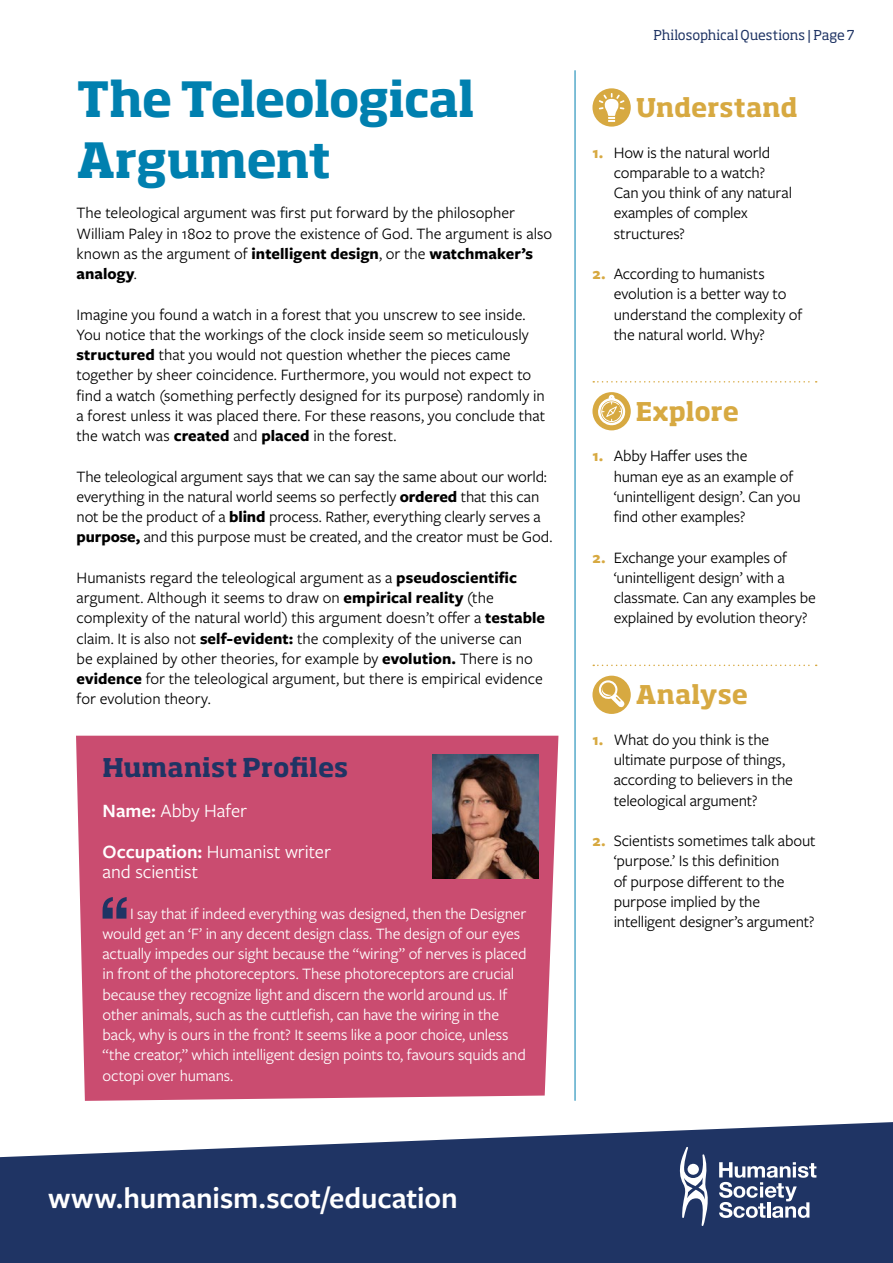
<style>
.page{position:relative;width:893px;height:1263px;background:#fff}
.page>*{position:absolute;margin:0;border:0;box-sizing:border-box;transform-origin:0 0}
.Heading{font:700 48px/60.8px "Soho Std";letter-spacing:-.025em;color:#0080af}
.Body{font:600 30.75px "Freight Sans Pro";letter-spacing:-.005em;color:#fff}
.Subheading1{font:700 25.5px "Soho Std";color:#d7a941}
.Subheading1-2{font:700 25.5px "Soho Std";color:#1f3464}
.Body-2{font:19.5px/20.2px "Freight Sans Pro";letter-spacing:-.005em;color:#fff}
.Body-3{font:16.5px/20.2px "Freight Sans Pro";color:#000}
.Bullet{font:16.5px/20.2px "Freight Sans Pro";letter-spacing:-.01em;color:#000}
.Body-4{font:16.5px/20.2px "Freight Sans Pro";letter-spacing:-.01em;color:#fff}
.t1{font:13.5px "Soho Std";letter-spacing:-.005em;color:#1f3464}
.s1{font-weight:700}
.s2{font-weight:600}
.s3{font-weight:700;color:#d7a941}
</style>
<div class="page">
<svg style="left:593px;top:381px;width:224px;height:2px"></svg>
<svg style="left:593px;top:665px;width:224px;height:1px"></svg>
<svg style="left:592px;top:88px;width:39px;height:39px"></svg>
<svg style="left:599px;top:93px;width:25px;height:29px"></svg>
<div style="left:592px;top:392px;width:39px;height:38px;background:#d7a941;border-radius:50%"></div>
<svg style="left:598px;top:394px;width:28px;height:32px"></svg>
<div style="left:592px;top:676px;width:39px;height:38px;background:#d7a941;border-radius:50%"></div>
<svg style="left:597px;top:680px;width:27px;height:27px"></svg>
<svg style="left:0;top:1122px;width:893px;height:141px;background:#3c4f78"></svg>
<svg style="left:719px;top:1162px;width:97px;height:56px"></svg>
<svg style="left:676px;top:1147px;width:35px;height:79px"></svg>
<hr style="left:575px;top:71px;width:1px;height:1029px;background:#0080af">
<div style="left:76px;top:736px;width:482px;height:365px;background:#ca4c70"></div>
<svg style="left:103px;top:897px;width:24px;height:21px"></svg>
<img style="left:432px;top:755px;width:106px;height:124px">
<p class="Heading" style="left:77px;top:67px;width:400px">The Teleological<br>Argument</p>
<p class="Body-3" style="left:77px;top:202px;width:477px">The teleological argument was first put forward by the philosopher William Paley in 1802 to prove the existence of God. The argument is also known as the argument of <span class="s1">intelligent design</span>, or the <span class="s1">watchmaker’s analogy</span>.</p>
<p class="Body-3" style="left:77px;top:303px;width:470px">Imagine you found a watch in a forest that you unscrew to see inside.<br>You notice that the workings of the clock inside seem so meticulously <span class="s1">structured</span> that you would not question whether the pieces came together by sheer coincidence. Furthermore, you would not expect to find a watch (something perfectly designed for its purpose) randomly in a forest unless it was placed there. For these reasons, you conclude that the watch was <span class="s1">created</span> and <span class="s1">placed</span> in the forest.</p>
<p class="Body-3" style="left:77px;top:465px;width:477px">The teleological argument says that we can say the same about our world: everything in the natural world seems so perfectly <span class="s1">ordered</span> that this can not be the product of a <span class="s1">blind</span> process. Rather, everything clearly serves a <span class="s1">purpose,</span> and this purpose must be created, and the creator must be God.</p>
<p class="Body-3" style="left:77px;top:567px;width:470px">Humanists regard the teleological argument as a <span class="s1">pseudoscientific </span>argument. Although it seems to draw on <span class="s1">empirical reality</span> (the complexity of the natural world) this argument doesn’t offer a <span class="s1">testable </span>claim. It is also not <span class="s1">self-evident:</span> the complexity of the universe can<br>be explained by other theories, for example by <span class="s1">evolution.</span> There is no <span class="s1">evidence</span> for the teleological argument, but there is empirical evidence for evolution theory.</p>
<p class="Subheading1-2" style="left:103px;top:751px;width:247px">Humanist Profiles</p>
<p class="Body-2" style="left:103px;top:800px;width:146px"><span class="s2">Name:</span> Abby Hafer</p>
<p class="Body-2" style="left:103px;top:840px;width:230px"><span class="s2">Occupation:</span> Humanist writer and scientist</p>
<p class="Body-4" style="left:103px;top:902px;width:426px;text-indent:28px">I say that if indeed everything was designed, then the Designer would get an ‘F’ in any decent design class. The design of our eyes actually impedes our sight because the “wiring” of nerves is placed in front of the photoreceptors. These photoreceptors are crucial because they recognize light and discern the world around us. If other animals, such as the cuttlefish, can have the wiring in the back, why is ours in the front? It seems like a poor choice, unless “the creator,” which intelligent design points to, favours squids and octopi over humans.</p>
<p class="Body" style="left:48px;top:1177px;width:411px">www.humanism.scot/education</p>
<p class="t1" style="left:653px;top:27px;width:203px">Philosophical Questions | Page 7</p>
<p class="Subheading1" style="left:636px;top:91px;width:163px">Understand</p>
<p class="Bullet" style="left:614px;top:141px;width:180px;text-indent:-21px"><span class="s3">1.</span> How is the natural world comparable to a watch?<br>Can you think of any natural examples of complex structures?</p>
<p class="Bullet" style="left:614px;top:263px;width:190px;text-indent:-21px"><span class="s3">2.</span> According to humanists evolution is a better way to understand the complexity of the natural world. Why?</p>
<p class="Subheading1" style="left:636px;top:395px;width:105px">Explore</p>
<p class="Bullet" style="left:614px;top:445px;width:188px;text-indent:-21px"><span class="s3">1.</span> Abby Haffer uses the<br>human eye as an example of ‘unintelligent design’. Can you find other examples?</p>
<p class="Bullet" style="left:614px;top:546px;width:204px;text-indent:-21px"><span class="s3">2.</span> Exchange your examples of ‘unintelligent design’ with a classmate. Can any examples be explained by evolution theory?</p>
<p class="Subheading1" style="left:636px;top:678px;width:114px">Analyse</p>
<p class="Bullet" style="left:614px;top:729px;width:181px;text-indent:-21px"><span class="s3">1.</span> What do you think is the ultimate purpose of things, according to believers in the teleological argument?</p>
<p class="Bullet" style="left:614px;top:830px;width:203px;text-indent:-21px"><span class="s3">2.</span> Scientists sometimes talk about ‘purpose.’ Is this definition<br>of purpose different to the purpose implied by the intelligent designer’s argument?</p>
</div>
